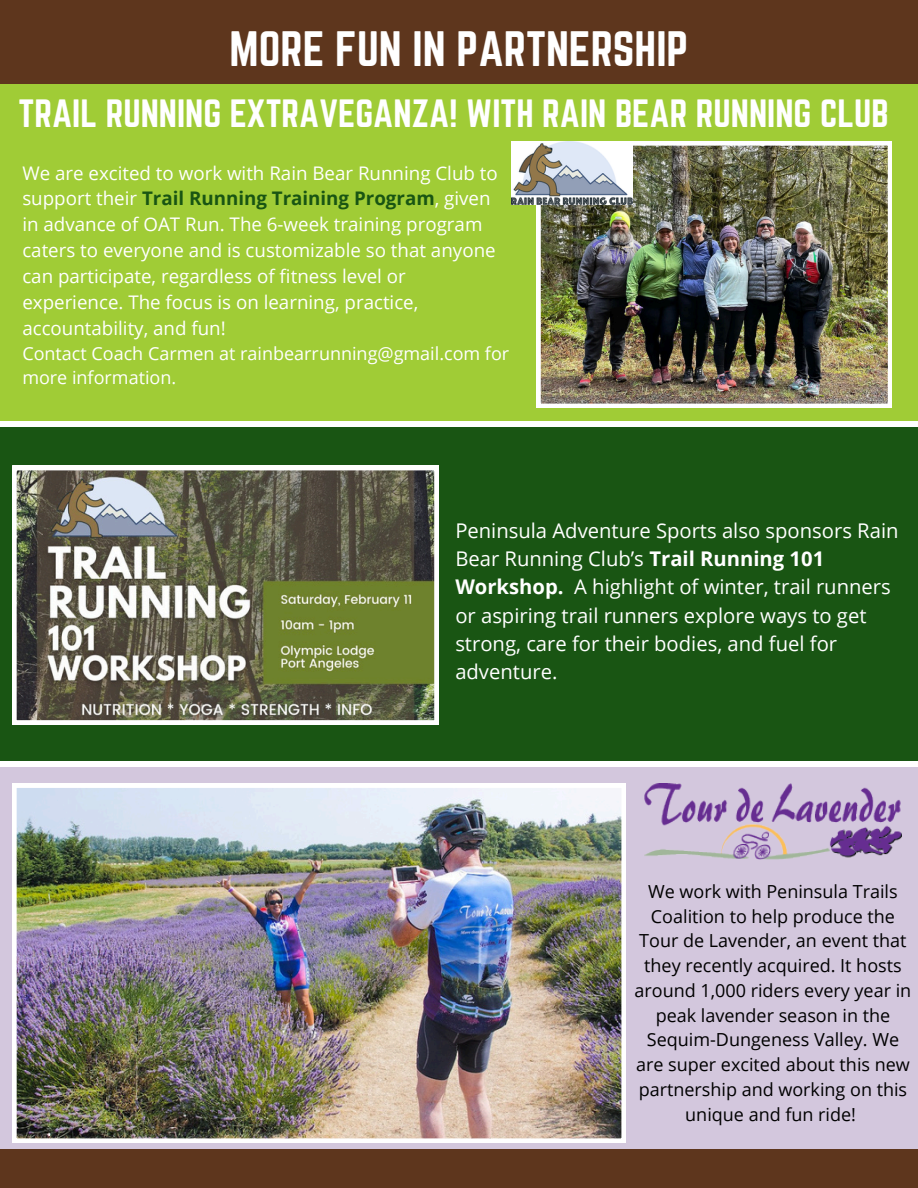
<style>
.page{position:relative;width:918px;height:1188px;background:#fff}
.page>*{position:absolute;margin:0;border:0;box-sizing:border-box;transform-origin:0 0}
.t1{font:43.5px "Norwester";color:#fff}
.t2{font:34.5px "Norwester";color:#fff}
.t3{font:20.25px/28.2px "Open Sans";color:#fff}
.t4{font:18.75px/25.8px "Open Sans";color:#fff}
.t5{font:18px/24.8px "Open Sans";color:#000;text-align:center}
.t6{font:18px/24.8px "Open Sans";color:#fff}
.s1{font-weight:700;color:#195513}
.s2{font-weight:700}
</style>
<div class="page">
<div style="left:0;top:0;width:918px;height:84px;background:#5e361d"></div>
<div style="left:0;top:84px;width:918px;height:336px;background:#a0cc36"></div>
<div style="left:0;top:427px;width:918px;height:334px;background:#195513"></div>
<div style="left:0;top:767px;width:918px;height:421px;background:#d3c7dd"></div>
<img style="left:644px;top:783px;width:258px;height:77px">
<img style="left:12px;top:783px;width:614px;height:360px">
<img style="left:536px;top:141px;width:356px;height:267px">
<img style="left:511px;top:141px;width:122px;height:63px">
<svg style="left:12px;top:466px;width:427px;height:259px;background:#7a7b63"></svg>
<div style="left:0;top:1150px;width:918px;height:38px;background:#5e361d"></div>
<h1 class="t1" style="left:230px;top:22px;width:460px">MORE FUN IN PARTNERSHIP</h1>
<h3 class="t2" style="left:19px;top:93px;width:872px">TRAIL RUNNING EXTRAVEGANZA! WITH RAIN BEAR RUNNING CLUB</h3>
<h2 class="t4" style="left:22px;top:159px;width:477px">We are excited to work with Rain Bear Running Club to support their <span class="s1">Trail Running Training Program</span>, given in advance of OAT Run. The 6-week training program caters to everyone and is customizable so that anyone can participate, regardless of fitness level or experience. The focus is on learning, practice, accountability, and fun!</h2>
<h2 class="t6" style="left:22px;top:340px;width:488px">Contact Coach Carmen at rainbearrunning@gmail.com for more information.</h2>
<p class="t3" style="left:455px;top:516px;width:445px">Peninsula Adventure Sports also sponsors Rain Bear Running Club’s <span class="s2">Trail Running 101<br>Workshop.</span> A highlight of winter, trail runners or aspiring trail runners explore ways to get strong, care for their bodies, and fuel for adventure.</p>
<p class="t5" style="left:635px;top:879px;width:278px">We work with Peninsula Trails<br>Coalition to help produce the<br>Tour de Lavender, an event that they recently acquired. It hosts around 1,000 riders every year in peak lavender season in the<br>Sequim-Dungeness Valley. We are super excited about this new partnership and working on this unique and fun ride!</p>
</div>
